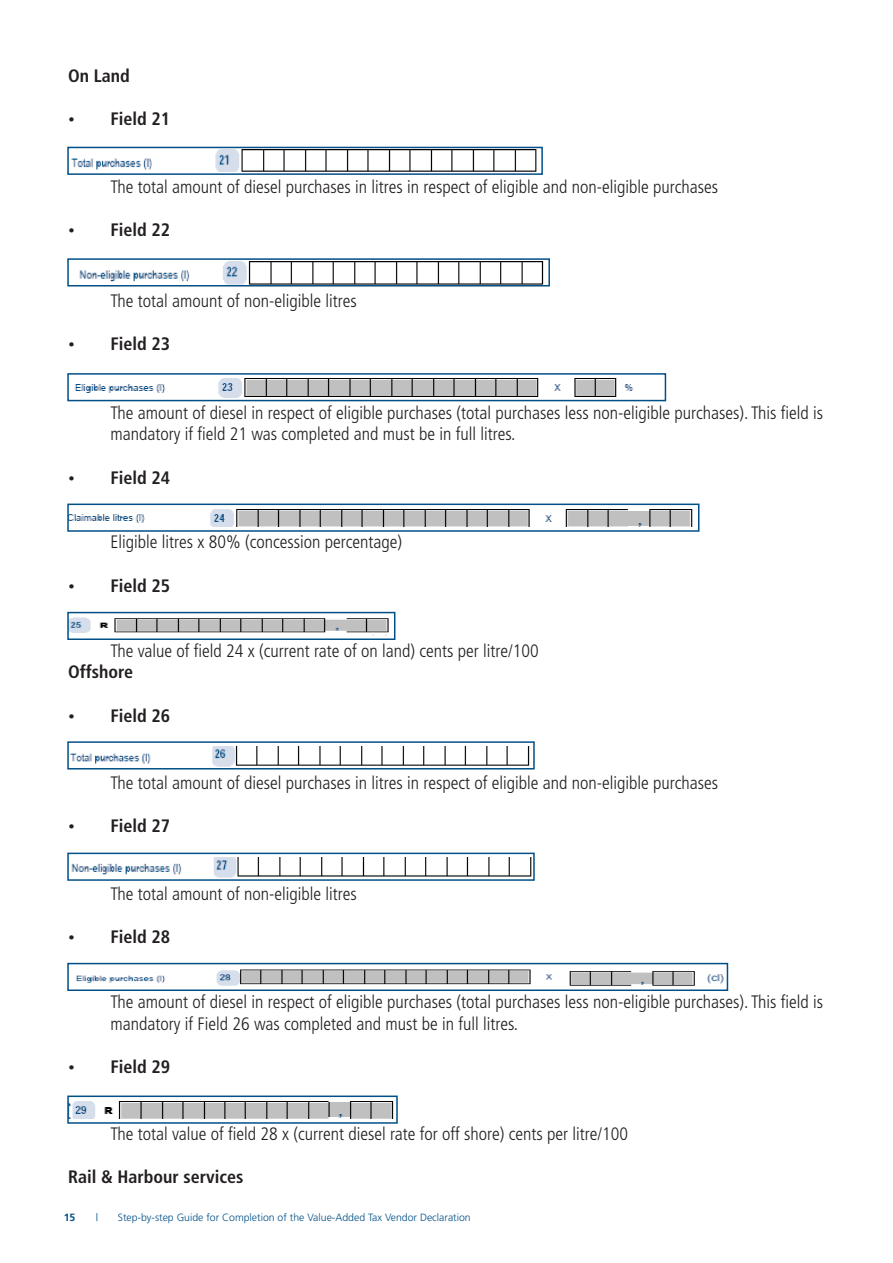
<style>
.page{position:relative;width:893px;height:1263px;background:#fff}
.page>*{position:absolute;margin:0;border:0;box-sizing:border-box;transform-origin:0 0}
.t1{font:300 condensed 18px/21.6px "Frutiger";color:#231f20}
.t2{font:700 condensed 18px "Frutiger";color:#231f20}
.t3{font:300 10.5px "Frutiger";color:#004f87}
.t4{font:700 10.5px "Frutiger";color:#004f87}
</style>
<div class="page">
<img style="left:71px;top:150px;width:466px;height:22px">
<img style="left:79px;top:262px;width:465px;height:21px">
<img style="left:74px;top:378px;width:560px;height:19px">
<img style="left:70px;top:509px;width:623px;height:18px">
<img style="left:70px;top:617px;width:319px;height:18px">
<img style="left:70px;top:747px;width:460px;height:19px">
<img style="left:71px;top:857px;width:461px;height:21px">
<img style="left:76px;top:969px;width:647px;height:17px">
<img style="left:70px;top:1101px;width:324px;height:17px">
<div style="left:67px;top:147px;width:476px;height:28px;border:2px solid #004f87"></div>
<div style="left:67px;top:258px;width:483px;height:28px;border:2px solid #004f87"></div>
<div style="left:67px;top:373px;width:599px;height:28px;border:2px solid #004f87"></div>
<div style="left:67px;top:504px;width:632px;height:28px;border:2px solid #004f87"></div>
<div style="left:67px;top:612px;width:328px;height:28px;border:2px solid #004f87"></div>
<div style="left:67px;top:741px;width:468px;height:28px;border:2px solid #004f87"></div>
<div style="left:67px;top:853px;width:468px;height:28px;border:2px solid #004f87"></div>
<div style="left:67px;top:963px;width:661px;height:28px;border:2px solid #004f87"></div>
<div style="left:67px;top:1095px;width:331px;height:29px;border:2px solid #004f87"></div>
<p class="t2" style="left:68px;top:65px;width:63px">On Land</p>
<p class="t2" style="left:68px;top:108px;width:104px">• Field 21</p>
<p class="t1" style="left:111px;top:176px;width:609px">The total amount of diesel purchases in litres in respect of eligible and non-eligible purchases</p>
<p class="t2" style="left:68px;top:219px;width:104px">• Field 22</p>
<p class="t1" style="left:111px;top:290px;width:248px">The total amount of non-eligible litres</p>
<p class="t2" style="left:68px;top:333px;width:104px">• Field 23</p>
<p class="t1" style="left:111px;top:402px;width:714px">The amount of diesel in respect of eligible purchases (total purchases less non-eligible purchases). This field is mandatory if field 21 was completed and must be in full litres.</p>
<p class="t2" style="left:68px;top:467px;width:104px">• Field 24</p>
<p class="t1" style="left:111px;top:532px;width:293px">Eligible litres x 80% (concession percentage)</p>
<p class="t2" style="left:68px;top:575px;width:104px">• Field 25</p>
<p class="t1" style="left:111px;top:640px;width:430px">The value of field 24 x (current rate of on land) cents per litre/100</p>
<p class="t2" style="left:68px;top:661px;width:67px">Offshore</p>
<p class="t2" style="left:68px;top:705px;width:104px">• Field 26</p>
<p class="t1" style="left:111px;top:772px;width:609px">The total amount of diesel purchases in litres in respect of eligible and non-eligible purchases</p>
<p class="t2" style="left:68px;top:815px;width:104px">• Field 27</p>
<p class="t1" style="left:111px;top:883px;width:248px">The total amount of non-eligible litres</p>
<p class="t2" style="left:68px;top:926px;width:104px">• Field 28</p>
<p class="t1" style="left:111px;top:991px;width:714px">The amount of diesel in respect of eligible purchases (total purchases less non-eligible purchases). This field is mandatory if Field 26 was completed and must be in full litres.</p>
<p class="t2" style="left:68px;top:1056px;width:104px">• Field 29</p>
<p class="t1" style="left:111px;top:1123px;width:519px">The total value of field 28 x (current diesel rate for off shore) cents per litre/100</p>
<p class="t2" style="left:68px;top:1166px;width:177px">Rail &amp; Harbour services</p>
<p class="t4" style="left:64px;top:1211px;width:13px">15</p>
<p class="t3" style="left:96px;top:1211px;width:4px">|</p>
<p class="t3" style="left:118px;top:1211px;width:354px">Step-by-step Guide for Completion of the Value-Added Tax Vendor Declaration</p>
</div>
